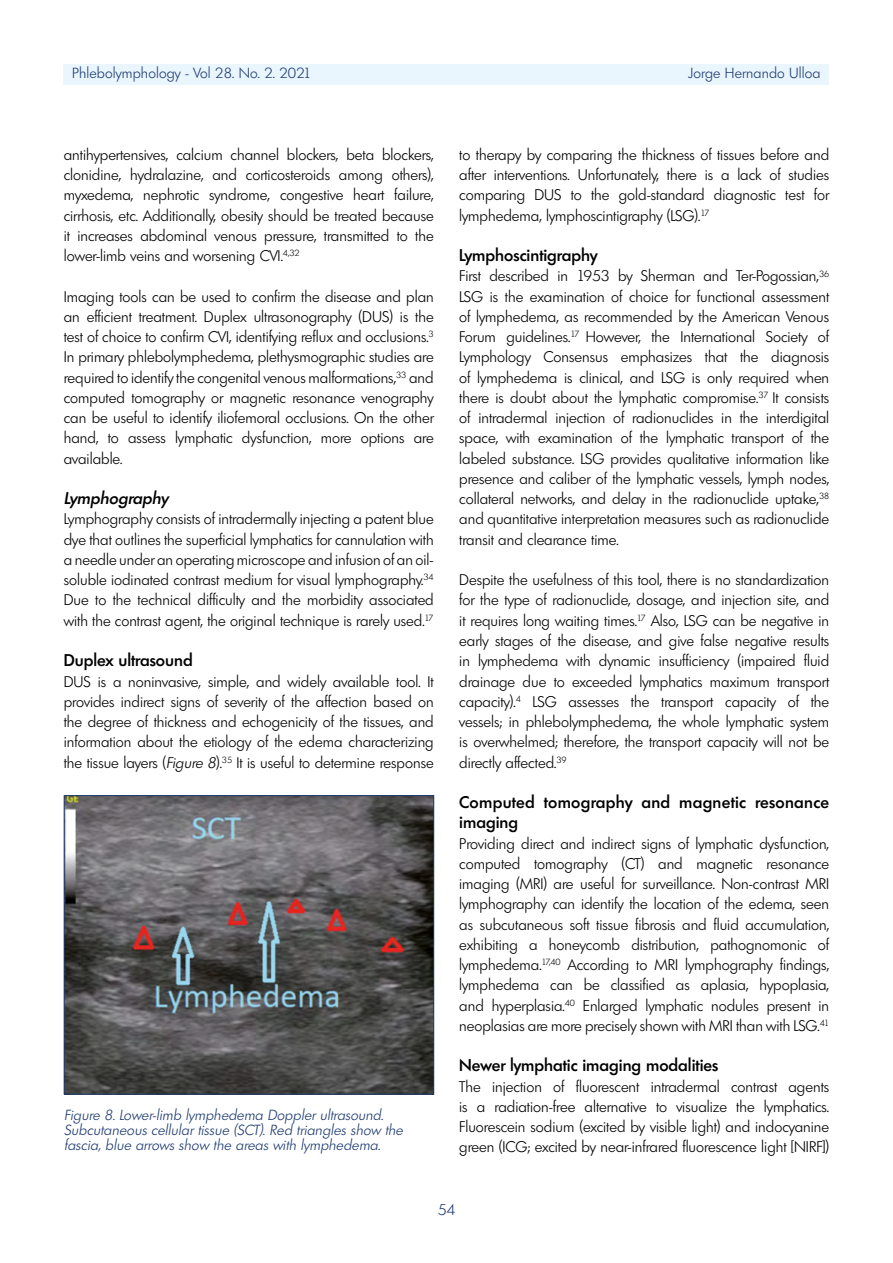
<style>
.page{position:relative;width:893px;height:1263px;background:#fff}
.page>*{position:absolute;margin:0;border:0;box-sizing:border-box;transform-origin:0 0}
.t1{font:500 16.5px/20.2px "Limerick";color:#000}
.t2{font:500 16.5px "Ilimerick";color:#000}
.t3{font:300 15px/20.2px "Limerick";color:#000;text-align:justify}
.t4{font:300 15px "Limerick";color:#1f3b71}
.t5{font:300 14.25px/15px "Ilimerick";letter-spacing:.01em;color:#1f3b71}
.t6{font:300 14.25px "Limerick";letter-spacing:.01em;color:#1f3b71}
.s1{font-family:"Ilimerick"}
</style>
<div class="page">
<div style="left:64px;top:64px;width:765px;height:20px;background:#eaf6fe"></div>
<img style="left:66px;top:797px;width:366px;height:295px">
<div style="left:64px;top:795px;width:370px;height:299px;border:1px solid #1f3b71"></div>
<p class="t6" style="left:72px;top:65px;width:241px">Phlebolymphology - Vol 28. No. 2. 2021</p>
<p class="t6" style="left:688px;top:65px;width:134px">Jorge Hernando Ulloa</p>
<p class="t3" style="left:64px;top:145px;width:371px">antihypertensives, calcium channel blockers, beta blockers, clonidine, hydralazine, and corticosteroids among others), myxedema, nephrotic syndrome, congestive heart failure, cirrhosis, etc. Additionally, obesity should be treated because it increases abdominal venous pressure, transmitted to the lower-limb veins and worsening CVI.<sup>4,32</sup></p>
<p class="t3" style="left:64px;top:286px;width:371px">Imaging tools can be used to confirm the disease and plan an efficient treatment. Duplex ultrasonography (DUS) is the test of choice to confirm CVI, identifying reflux and occlusions.<sup>3<br></sup>In primary phlebolymphedema, plethysmographic studies are required to identify the congenital venous malformations,<sup>33</sup> and computed tomography or magnetic resonance venography can be useful to identify iliofemoral occlusions. On the other hand, to assess lymphatic dysfunction, more options are available.</p>
<p class="t2" style="left:64px;top:488px;width:106px">Lymphography</p>
<p class="t3" style="left:64px;top:509px;width:371px">Lymphography consists of intradermally injecting a patent blue dye that outlines the superficial lymphatics for cannulation with a needle under an operating microscope and infusion of an oil&shy;soluble iodinated contrast medium for visual lymphography.<sup>34<br></sup>Due to the technical difficulty and the morbidity associated with the contrast agent, the original technique is rarely used.<sup>17</sup></p>
<p class="t1" style="left:64px;top:650px;width:130px">Duplex ultrasound</p>
<p class="t3" style="left:64px;top:671px;width:371px">DUS is a noninvasive, simple, and widely available tool. It provides indirect signs of severity of the affection based on the degree of thickness and echogenicity of the tissues, and information about the etiology of the edema characterizing the tissue layers (<span class="s1">Figure 8</span>).<sup>35</sup> It is useful to determine response</p>
<p class="t5" style="left:64px;top:1108px;width:340px">Figure 8. Lower-limb lymphedema Doppler ultrasound.<br>Subcutaneous cellular tissue (SCT). Red triangles show the fascia, blue arrows show the areas with lymphedema.</p>
<p class="t3" style="left:459px;top:145px;width:371px">to therapy by comparing the thickness of tissues before and after interventions. Unfortunately, there is a lack of studies comparing DUS to the gold-standard diagnostic test for lymphedema, lymphoscintigraphy (LSG).<sup>17</sup></p>
<p class="t1" style="left:459px;top:245px;width:140px">Lymphoscintigraphy</p>
<p class="t3" style="left:459px;top:266px;width:371px">First described in 1953 by Sherman and Ter-Pogossian,<sup>36<br></sup>LSG is the examination of choice for functional assessment of lymphedema, as recommended by the American Venous Forum guidelines.<sup>17</sup> However, the International Society of Lymphology Consensus emphasizes that the diagnosis of lymphedema is clinical, and LSG is only required when there is doubt about the lymphatic compromise.<sup>37</sup> It consists of intradermal injection of radionuclides in the interdigital space, with examination of the lymphatic transport of the labeled substance. LSG provides qualitative information like presence and caliber of the lymphatic vessels, lymph nodes, collateral networks, and delay in the radionuclide uptake,<sup>38 </sup>and quantitative interpretation measures such as radionuclide transit and clearance time.</p>
<p class="t3" style="left:459px;top:570px;width:371px">Despite the usefulness of this tool, there is no standardization for the type of radionuclide, dosage, and injection site, and it requires long waiting times.<sup>17</sup> Also, LSG can be negative in early stages of the disease, and give false negative results in lymphedema with dynamic insufficiency (impaired fluid drainage due to exceeded lymphatics maximum transport capacity).<sup>4</sup> LSG assesses the transport capacity of the vessels; in phlebolymphedema, the whole lymphatic system is overwhelmed; therefore, the transport capacity will not be directly affected.<sup>39</sup></p>
<p class="t1" style="left:459px;top:792px;width:371px">Computed tomography and magnetic resonance imaging</p>
<p class="t3" style="left:459px;top:833px;width:371px">Providing direct and indirect signs of lymphatic dysfunction, computed tomography (CT) and magnetic resonance imaging (MRI) are useful for surveillance. Non-contrast MRI lymphography can identify the location of the edema, seen as subcutaneous soft tissue fibrosis and fluid accumulation, exhibiting a honeycomb distribution, pathognomonic of lymphedema.<sup>17,40</sup> According to MRI lymphography findings, lymphedema can be classified as aplasia, hypoplasia, and hyperplasia.<sup>40</sup> Enlarged lymphatic nodules present in neoplasias are more precisely shown with MRI than with LSG.<sup>41</sup></p>
<p class="t1" style="left:459px;top:1055px;width:261px">Newer lymphatic imaging modalities</p>
<p class="t3" style="left:459px;top:1076px;width:371px">The injection of fluorescent intradermal contrast agents is a radiation-free alternative to visualize the lymphatics.<br>Fluorescein sodium (excited by visible light) and indocyanine green (ICG; excited by near-infrared fluorescence light [NIRF])</p>
<p class="t4" style="left:438px;top:1200px;width:19px">54</p>
</div>
